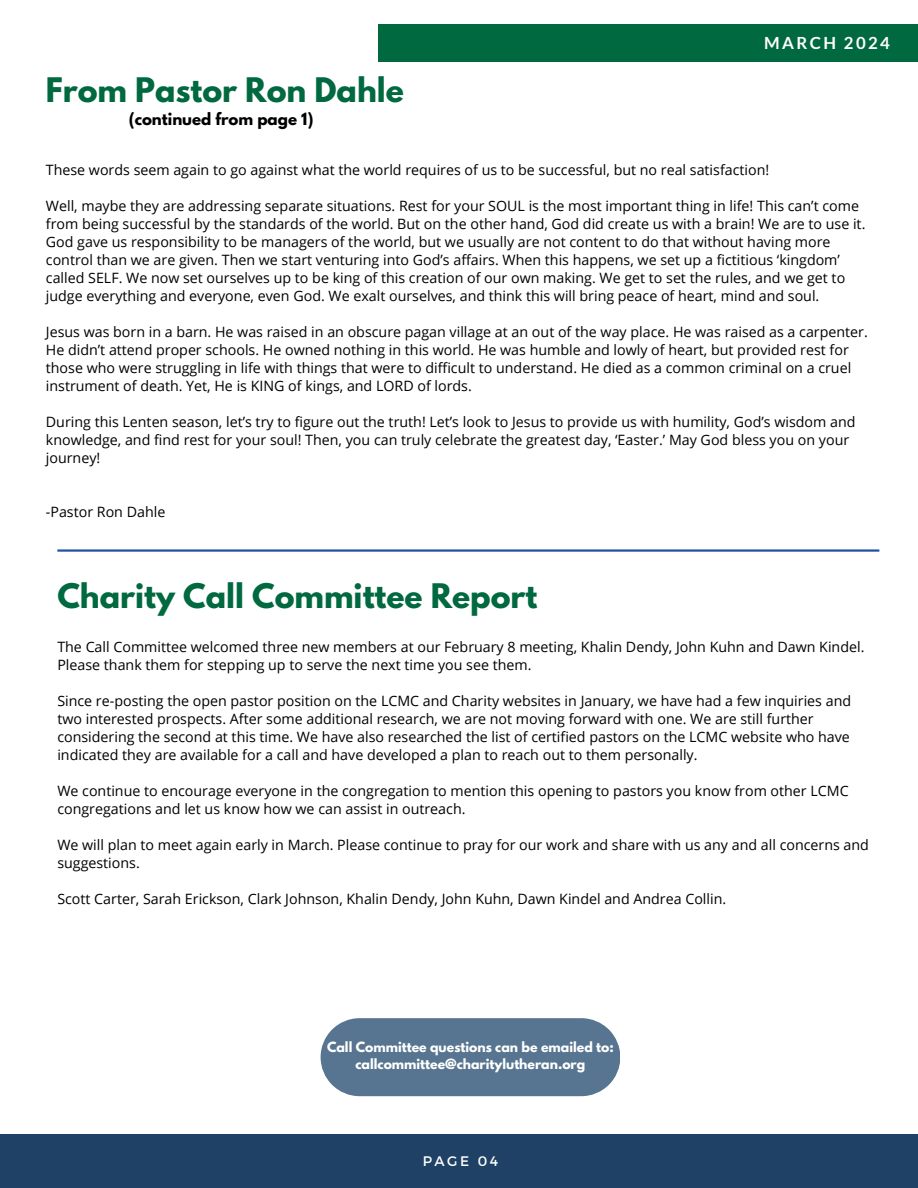
<style>
.page{position:relative;width:918px;height:1188px;background:#fff}
.page>*{position:absolute;margin:0;border:0;box-sizing:border-box;transform-origin:0 0}
.t1{font:700 30px "League Spartan";color:#00693f}
.t2{font:700 16.8px "Lato";letter-spacing:.14em;color:#fff}
.t3{font:700 15px "League Spartan";color:#000}
.t4{font:14.25px/18px "Open Sans";color:#000}
.t5{font:13.8px "Montserrat";letter-spacing:.18em;color:#fff}
.t6{font:700 12.45px "League Spartan";color:#fff}
</style>
<div class="page">
<div style="left:0;top:1134px;width:918px;height:54px;background:#1f4165"></div>
<div style="left:378px;top:25px;width:540px;height:37px;background:#00693f"></div>
<hr style="left:57px;top:549px;width:822px;height:3px;background:#2551a1">
<div style="left:321px;top:1018px;width:299px;height:78px;background:#577590"></div>
<h2 class="t2" style="left:764px;top:32px;width:127px">MARCH 2024</h2>
<p class="t1" style="left:46px;top:75px;width:360px">From Pastor Ron Dahle</p>
<h4 class="t3" style="left:129px;top:111px;width:186px">(continued from page 1)</h4>
<h5 class="t4" style="left:46px;top:161px;width:725px">These words seem again to go against what the world requires of us to be successful, but no real satisfaction!</h5>
<h5 class="t4" style="left:46px;top:197px;width:821px">Well, maybe they are addressing separate situations. Rest for your SOUL is the most important thing in life! This can’t come from being successful by the standards of the world. But on the other hand, God did create us with a brain! We are to use it.<br>God gave us responsibility to be managers of the world, but we usually are not content to do that without having more control than we are given. Then we start venturing into God’s affairs. When this happens, we set up a fictitious ‘kingdom’ called SELF. We now set ourselves up to be king of this creation of our own making. We get to set the rules, and we get to judge everything and everyone, even God. We exalt ourselves, and think this will bring peace of heart, mind and soul.</h5>
<h5 class="t4" style="left:46px;top:323px;width:823px">Jesus was born in a barn. He was raised in an obscure pagan village at an out of the way place. He was raised as a carpenter.<br>He didn’t attend proper schools. He owned nothing in this world. He was humble and lowly of heart, but provided rest for those who were struggling in life with things that were to difficult to understand. He died as a common criminal on a cruel instrument of death. Yet, He is KING of kings, and LORD of lords.</h5>
<h5 class="t4" style="left:46px;top:413px;width:811px">During this Lenten season, let’s try to figure out the truth! Let’s look to Jesus to provide us with humility, God’s wisdom and knowledge, and find rest for your soul! Then, you can truly celebrate the greatest day, ‘Easter.’ May God bless you on your journey!</h5>
<h5 class="t4" style="left:46px;top:503px;width:121px">-Pastor Ron Dahle</h5>
<h5 class="t1" style="left:57px;top:581px;width:481px">Charity Call Committee Report</h5>
<p class="t4" style="left:57px;top:638px;width:809px">The Call Committee welcomed three new members at our February 8 meeting, Khalin Dendy, John Kuhn and Dawn Kindel.<br>Please thank them for stepping up to serve the next time you see them.</p>
<h5 class="t4" style="left:57px;top:692px;width:795px">Since re-posting the open pastor position on the LCMC and Charity websites in January, we have had a few inquiries and two interested prospects. After some additional research, we are not moving forward with one. We are still further considering the second at this time. We have also researched the list of certified pastors on the LCMC website who have indicated they are available for a call and have developed a plan to reach out to them personally.</h5>
<h5 class="t4" style="left:57px;top:782px;width:793px">We continue to encourage everyone in the congregation to mention this opening to pastors you know from other LCMC congregations and let us know how we can assist in outreach.</h5>
<h5 class="t4" style="left:57px;top:836px;width:813px">We will plan to meet again early in March. Please continue to pray for our work and share with us any and all concerns and suggestions.</h5>
<h5 class="t4" style="left:57px;top:890px;width:670px">Scott Carter, Sarah Erickson, Clark Johnson, Khalin Dendy, John Kuhn, Dawn Kindel and Andrea Collin.</h5>
<p class="t6" style="left:327px;top:1041px;width:288px">Call Committee questions can be emailed to:</p>
<p class="t6" style="left:356px;top:1058px;width:231px">callcommittee@charitylutheran.org</p>
<p class="t5" style="left:423px;top:1153px;width:77px">PAGE 04</p>
</div>
